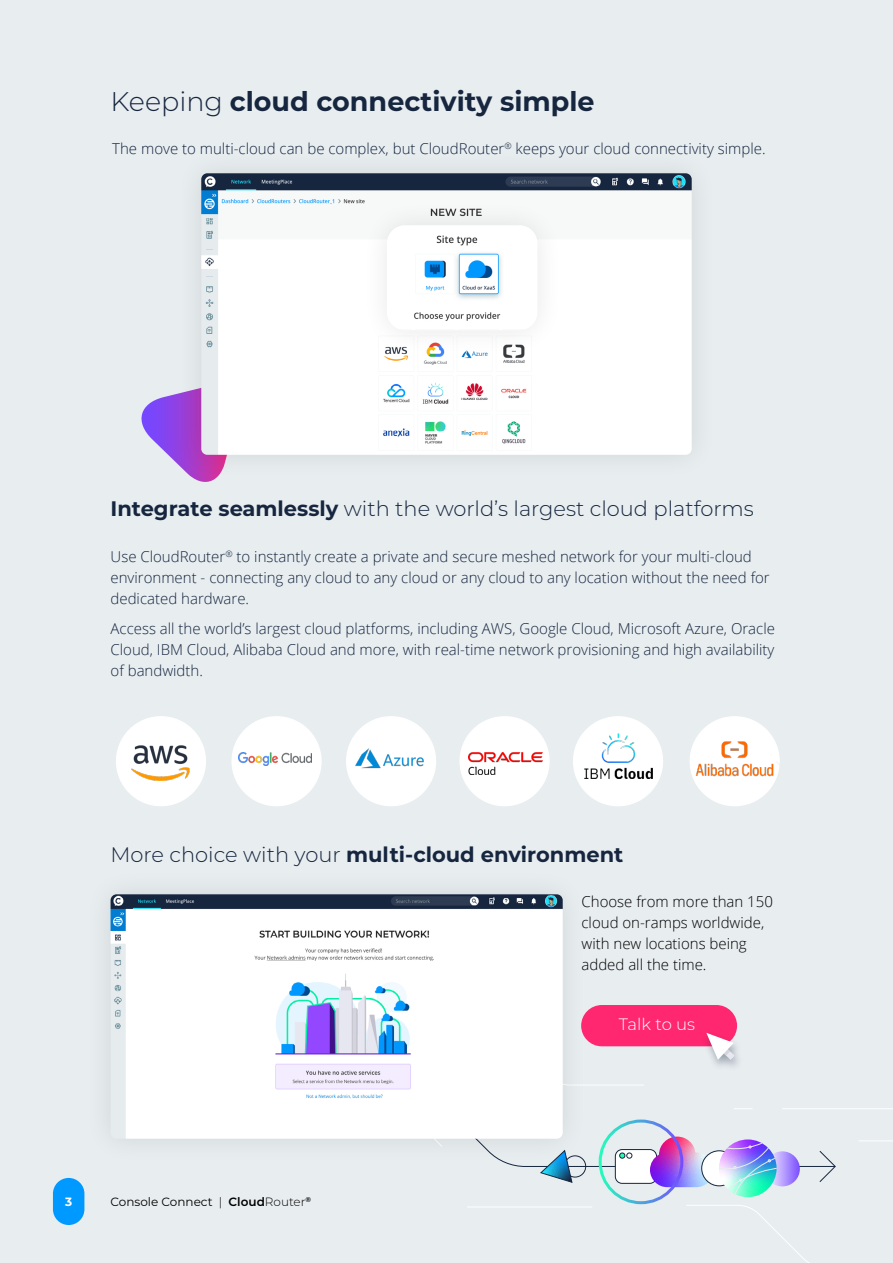
<style>
.page{position:relative;width:893px;height:1263px;background:#e8edf0}
.page>*{position:absolute;margin:0;border:0;box-sizing:border-box;transform-origin:0 0}
.t1{font:700 27px "Montserrat";color:#16263f}
.t2{font:300 21px "Montserrat";color:#16263f}
.t3{font:700 21px "Montserrat";color:#16263f}
.t4{font:300 16.5px "Montserrat";color:#fff}
.t5{font:300 15px/21px "Open Sans";color:#16263f}
.t6{font:300 15px/21px "Open Sans";color:#000}
.t7{font:12px "Montserrat";color:#000}
.t8{font:700 12px "Montserrat";color:#fff}
.s1{font-weight:300}
.s2{font-weight:700}
.s3{font-weight:600}
</style>
<div class="page">
<div style="left:53px;top:1178px;width:31px;height:47px;background:#09f;border-radius:16px"></div>
<div style="left:117px;top:717px;width:88px;height:88px;background:#fff;border-radius:50%"></div>
<div style="left:116px;top:716px;width:90px;height:90px;border:2px solid #fff;border-radius:50%"></div>
<div style="left:232px;top:717px;width:89px;height:88px;background:#fff;border-radius:50%"></div>
<div style="left:231px;top:716px;width:91px;height:90px;border:2px solid #fff;border-radius:50%"></div>
<div style="left:347px;top:717px;width:88px;height:88px;background:#fff;border-radius:50%"></div>
<img style="left:349px;top:729px;width:85px;height:59px">
<div style="left:346px;top:716px;width:90px;height:90px;border:2px solid #fff;border-radius:50%"></div>
<div style="left:460px;top:717px;width:89px;height:88px;background:#fff;border-radius:50%"></div>
<div style="left:459px;top:716px;width:91px;height:90px;border:2px solid #fff;border-radius:50%"></div>
<div style="left:574px;top:717px;width:88px;height:88px;background:#fff;border-radius:50%"></div>
<div style="left:573px;top:716px;width:90px;height:90px;border:2px solid #fff;border-radius:50%"></div>
<div style="left:690px;top:717px;width:89px;height:88px;background:#fff;border-radius:50%"></div>
<div style="left:690px;top:716px;width:90px;height:90px;border:2px solid #fff;border-radius:50%"></div>
<svg style="left:141px;top:394px;width:70px;height:88px"></svg>
<img style="left:693px;top:740px;width:83px;height:36px">
<img style="left:131px;top:746px;width:59px;height:35px">
<img style="left:239px;top:753px;width:72px;height:13px">
<img style="left:584px;top:733px;width:68px;height:46px">
<img style="left:468px;top:752px;width:75px;height:22px">
<svg style="left:774px;top:760px;width:6px;height:23px"></svg>
<svg style="left:516px;top:1085px;width:303px;height:82px"></svg>
<svg style="left:819px;top:1151px;width:17px;height:31px"></svg>
<div style="left:615px;top:1149px;width:42px;height:34px;background:#fff;border-radius:7px"></div>
<div style="left:615px;top:1149px;width:42px;height:34px;border:1px solid #16263f;border-radius:7px"></div>
<svg style="left:619px;top:1153px;width:13px;height:5px"></svg>
<svg style="left:765px;top:1151px;width:35px;height:35px"></svg>
<div style="left:564px;top:1155px;width:22px;height:22px;border:1px solid #16263f;border-radius:50%"></div>
<div style="left:599px;top:1119px;width:84px;height:85px;border:3px solid #fff;border-radius:50%"></div>
<img style="left:650px;top:1136px;width:127px;height:59px">
<svg style="left:540px;top:1166px;width:33px;height:17px"></svg>
<svg style="left:686px;top:1205px;width:123px;height:58px"></svg>
<hr style="left:782px;top:1108px;width:111px;height:1px;background:#fff">
<svg style="left:734px;top:1108px;width:18px;height:1px"></svg>
<hr style="left:467px;top:1207px;width:125px;height:1px;background:#fff">
<hr style="left:858px;top:1141px;width:35px;height:1px;background:#fff">
<div style="left:174px;top:147px;width:545px;height:334px;background:#000;opacity:.1"></div>
<img style="left:201px;top:173px;width:491px;height:282px">
<div style="left:360px;top:199px;width:204px;height:158px;background:#000;opacity:.1"></div>
<img style="left:414px;top:235px;width:87px;height:86px">
<div style="left:84px;top:868px;width:506px;height:298px;background:#e5eaed"></div>
<img style="left:111px;top:894px;width:452px;height:245px">
<div style="left:581px;top:1005px;width:156px;height:41px;background:#ff276f;border-radius:21px"></div>
<div style="left:700px;top:1030px;width:44px;height:42px;background:#172640;opacity:.38"></div>
<svg style="left:706px;top:1033px;width:29px;height:27px"></svg>
<h1 class="t1" style="left:111px;top:82px;width:486px"><span class="s1">Keeping</span> cloud connectivity simple</h1>
<p class="t5" style="left:112px;top:137px;width:655px">The move to multi-cloud can be complex, but CloudRouter<sup>®</sup> keeps your cloud connectivity simple.</p>
<h2 class="t2" style="left:111px;top:494px;width:645px"><span class="s2">Integrate seamlessly</span> with the world’s largest cloud platforms</h2>
<p class="t5" style="left:111px;top:545px;width:661px">Use CloudRouter<sup>®</sup> to instantly create a private and secure meshed network for your multi-cloud environment - connecting any cloud to any cloud or any cloud to any location without the need for dedicated hardware.</p>
<p class="t5" style="left:111px;top:617px;width:666px;text-align:justify">Access all the world’s largest cloud platforms, including AWS, Google Cloud, Microsoft Azure, Oracle Cloud, IBM Cloud, Alibaba Cloud and more, with real-time network provisioning and high availability of bandwidth.</p>
<h2 class="t3" style="left:111px;top:839px;width:514px"><span class="s1">More choice with your</span> multi-cloud environment</h2>
<p class="t6" style="left:581px;top:890px;width:193px">Choose from more than 150 cloud on-ramps worldwide, with new locations being added all the time.</p>
<p class="t4" style="left:619px;top:1013px;width:78px">Talk to us</p>
<p class="t8" style="left:65px;top:1193px;width:9px">3</p>
<p class="t7" style="left:111px;top:1193px;width:202px">Console Connect <span class="s1">|</span> <span class="s3">Cloud</span><span class="s1">Router</span><sup>®</sup></p>
</div>
